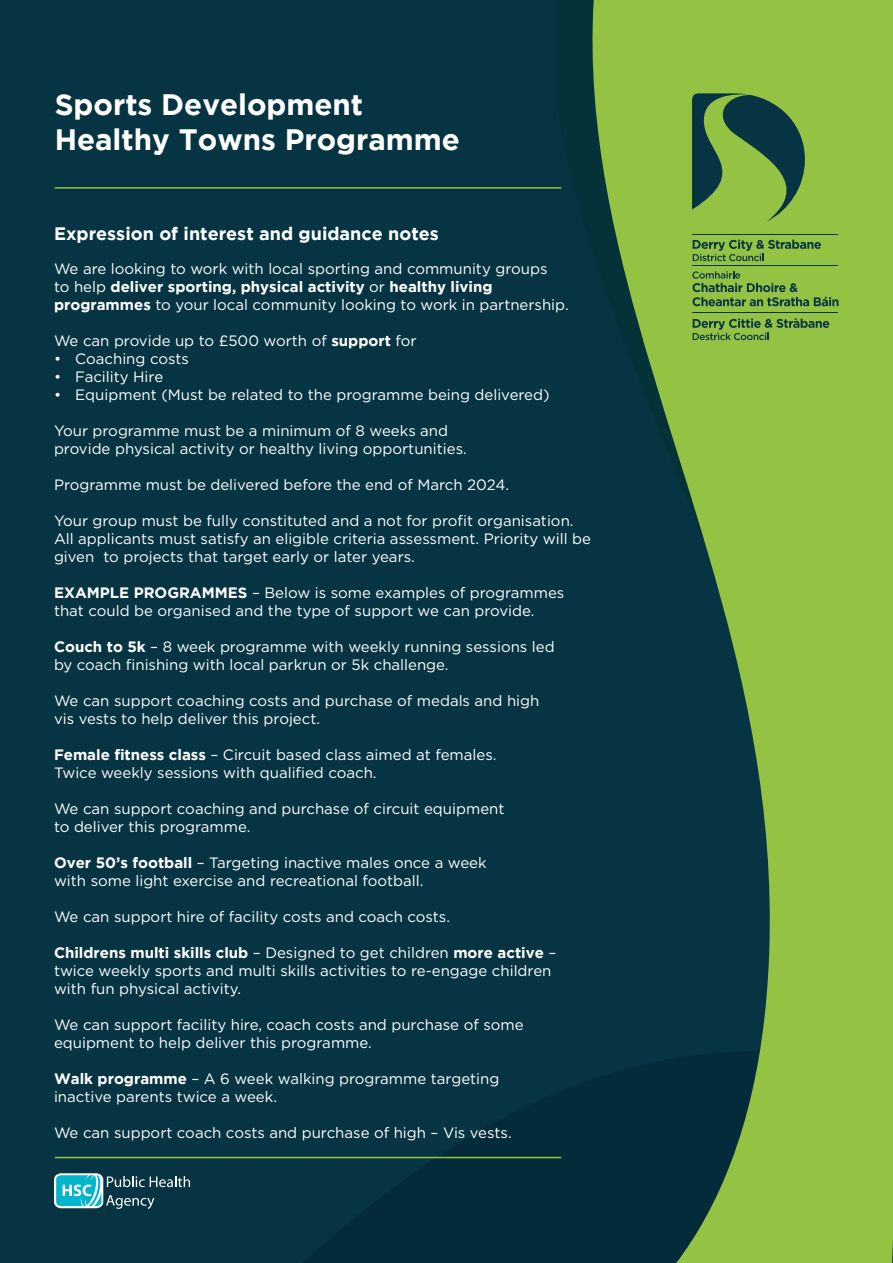
<style>
.page{position:relative;width:893px;height:1263px;background:#063443}
.page>*{position:absolute;margin:0;border:0;box-sizing:border-box;transform-origin:0 0}
.t1{font:700 29.4px/35.4px "Gotham";color:#fff}
.t2{font:700 18px "Gotham";color:#fff}
.t3{font:15px/18px "Gotham";color:#fff}
.s1{font-weight:700}
</style>
<div class="page">
<svg style="left:557px;top:0;width:336px;height:1263px;fill:#94c242"></svg>
<svg style="left:54px;top:1173px;width:136px;height:36px"></svg>
<svg style="left:693px;top:240px;width:128px;height:21px;background:#6f9d42"></svg>
<svg style="left:692px;top:271px;width:146px;height:35px;background:#74a242"></svg>
<svg style="left:693px;top:318px;width:136px;height:22px;background:#709e42"></svg>
<svg style="left:691px;top:93px;width:121px;height:129px"></svg>
<hr style="left:693px;top:234px;width:145px;height:1px;background:#063443">
<hr style="left:693px;top:265px;width:145px;height:1px;background:#063443">
<hr style="left:693px;top:312px;width:145px;height:1px;background:#063443">
<hr style="left:55px;top:187px;width:506px;height:2px;background:#94c242">
<hr style="left:55px;top:1157px;width:506px;height:1px;background:#94c242">
<h1 class="t1" style="left:55px;top:86px;width:407px">Sports Development<br>Healthy Towns Programme</h1>
<p class="t2" style="left:54px;top:223px;width:386px">Expression of interest and guidance notes</p>
<p class="t3" style="left:54px;top:259px;width:516px">We are looking to work with local sporting and community groups<br>to help <span class="s1">deliver sporting, physical activity</span> or <span class="s1">healthy living programmes</span> to your local community looking to work in partnership.</p>
<p class="t3" style="left:54px;top:331px;width:364px">We can provide up to £500 worth of <span class="s1">support</span> for</p>
<p class="t3" style="left:54px;top:349px;width:136px">• Coaching costs</p>
<p class="t3" style="left:54px;top:367px;width:111px">• Facility Hire</p>
<p class="t3" style="left:54px;top:385px;width:497px">• Equipment (Must be related to the programme being delivered)</p>
<p class="t3" style="left:54px;top:421px;width:414px">Your programme must be a minimum of 8 weeks and provide physical activity or healthy living opportunities.</p>
<p class="t3" style="left:54px;top:475px;width:457px">Programme must be delivered before the end of March 2024.</p>
<p class="t3" style="left:54px;top:511px;width:538px">Your group must be fully constituted and a not for profit organisation.<br>All applicants must satisfy an eligible criteria assessment. Priority will be given to projects that target early or later years.</p>
<p class="t3" style="left:54px;top:583px;width:512px"><span class="s1">EXAMPLE PROGRAMMES</span> – Below is some examples of programmes that could be organised and the type of support we can provide.</p>
<p class="t3" style="left:54px;top:637px;width:502px"><span class="s1">Couch to 5k</span> – 8 week programme with weekly running sessions led by coach finishing with local parkrun or 5k challenge.</p>
<p class="t3" style="left:54px;top:691px;width:487px">We can support coaching costs and purchase of medals and high vis vests to help deliver this project.</p>
<p class="t3" style="left:54px;top:745px;width:444px"><span class="s1">Female fitness class</span> – Circuit based class aimed at females.<br>Twice weekly sessions with qualified coach.</p>
<p class="t3" style="left:54px;top:799px;width:452px">We can support coaching and purchase of circuit equipment to deliver this programme.</p>
<p class="t3" style="left:54px;top:853px;width:434px"><span class="s1">Over 50’s football</span> – Targeting inactive males once a week with some light exercise and recreational football.</p>
<p class="t3" style="left:54px;top:907px;width:398px">We can support hire of facility costs and coach costs.</p>
<p class="t3" style="left:54px;top:943px;width:504px"><span class="s1">Childrens multi skills club</span> – Designed to get children <span class="s1">more active</span> – twice weekly sports and multi skills activities to re-engage children with fun physical activity.</p>
<p class="t3" style="left:54px;top:1015px;width:471px">We can support facility hire, coach costs and purchase of some equipment to help deliver this programme.</p>
<p class="t3" style="left:54px;top:1069px;width:447px"><span class="s1">Walk programme</span> – A 6 week walking programme targeting inactive parents twice a week.</p>
<p class="t3" style="left:54px;top:1123px;width:459px">We can support coach costs and purchase of high – Vis vests.</p>
</div>
